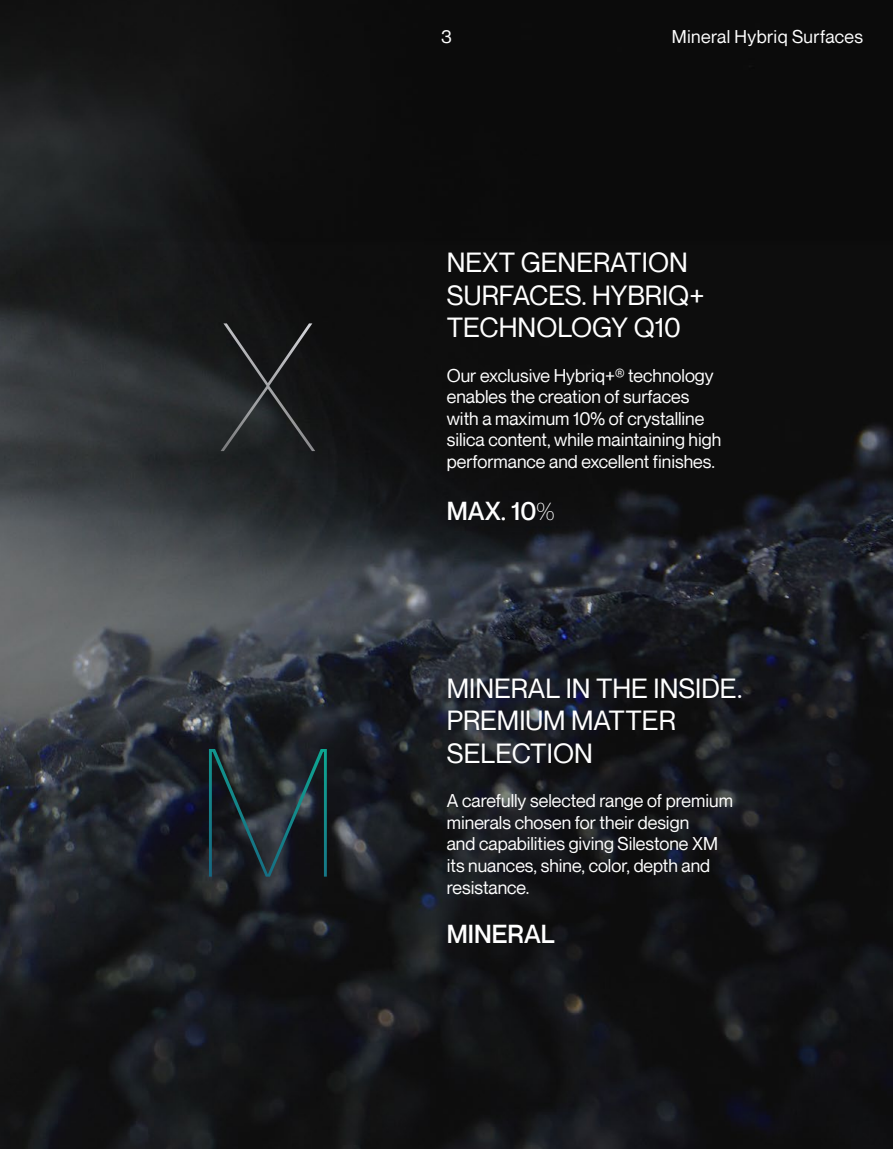
<style>
.page{position:relative;width:893px;height:1149px;background:#fff}
.page>*{position:absolute;margin:0;border:0;box-sizing:border-box;transform-origin:0 0}
.t1{font:27px/32.4px "Neue Montreal";color:#fff}
.t2{font:500 25.35px "Neue Montreal";color:#fff}
.t3{font:18px/21.6px "Neue Montreal";color:#fff}
.t4{font:18px "Neue Montreal";letter-spacing:.02em;color:#fff}
.s1{font-weight:300}
</style>
<div class="page">
<img style="left:0;top:0;width:893px;height:1148px">
<svg style="left:221px;top:323px;width:94px;height:128px;background:#232526"></svg>
<svg style="left:209px;top:748px;width:118px;height:128px;background:#1e2d32"></svg>
<p class="t3" style="left:441px;top:25px;width:12px">3</p>
<p class="t4" style="left:672px;top:25px;width:193px">Mineral Hybriq Surfaces</p>
<h1 class="t1" style="left:447px;top:247px;width:259px">NEXT GENERATION<br>SURFACES. HYBRIQ+<br>TECHNOLOGY Q10</h1>
<p class="t3" style="left:447px;top:364px;width:276px">Our exclusive Hybriq+® technology enables the creation of surfaces with a maximum 10% of crystalline silica content, while maintaining high performance and excellent finishes.</p>
<h2 class="t2" style="left:447px;top:495px;width:109px">MAX. 10<span class="s1">%</span></h2>
<h1 class="t1" style="left:447px;top:672px;width:297px">MINERAL IN THE INSIDE.<br>PREMIUM MATTER<br>SELECTION</h1>
<p class="t3" style="left:447px;top:789px;width:288px">A carefully selected range of premium minerals chosen for their design<br>and capabilities giving Silestone XM its nuances, shine, color, depth and resistance.</p>
<h2 class="t2" style="left:447px;top:918px;width:110px">MINERAL</h2>
</div>
